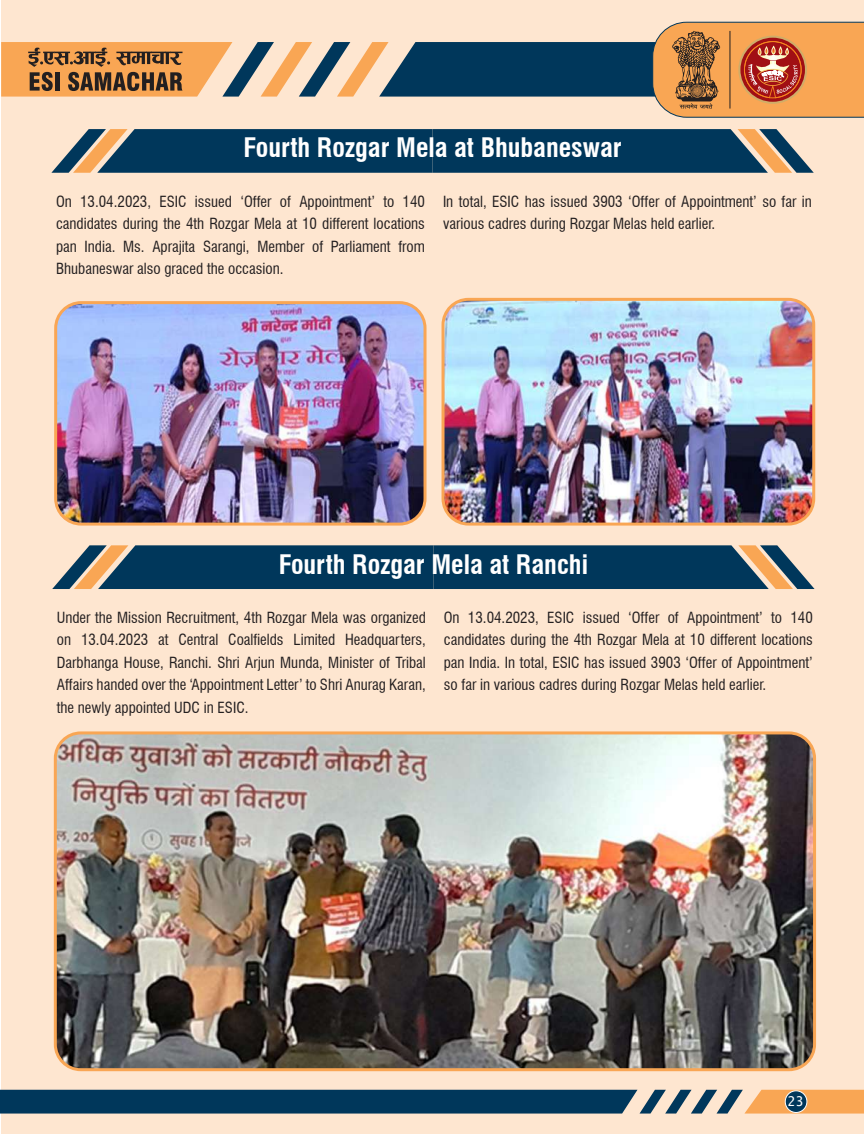
<style>
.page{position:relative;width:864px;height:1134px;background:#fff}
.page>*{position:absolute;margin:0;border:0;box-sizing:border-box;transform-origin:0 0}
.t1{font:700 condensed 26.25px "Swiss 721 BT";color:#fff}
.t2{font:condensed 15px/22.5px "Swiss 721 BT";color:#231f20;text-align:justify}
.t3{font:13.5px "Lucida Console";color:#fff}
</style>
<div class="page">
<div style="left:1px;top:0;width:863px;height:1134px;background:#fee6d0"></div>
<svg style="left:0;top:1090px;width:864px;height:24px"></svg>
<div style="left:785px;top:1091px;width:22px;height:21px;background:#00375b;border-radius:50%"></div>
<div style="left:785px;top:1090px;width:22px;height:23px;border:1px solid #fff;border-radius:50%"></div>
<svg style="left:1px;top:21px;width:863px;height:97px"></svg>
<hr style="left:730px;top:31px;width:1px;height:78px;background:#231f20">
<svg style="left:51px;top:129px;width:763px;height:44px"></svg>
<svg style="left:52px;top:545px;width:763px;height:44px"></svg>
<img style="left:58px;top:305px;width:365px;height:217px">
<div style="left:54px;top:301px;width:373px;height:225px;border:3px solid #f9a654;border-radius:26px"></div>
<img style="left:443px;top:299px;width:371px;height:223px">
<div style="left:442px;top:298px;width:373px;height:228px;border:3px solid #f9a654;border-radius:26px"></div>
<img style="left:55px;top:735px;width:757px;height:335px">
<div style="left:54px;top:731px;width:762px;height:340px;border:3px solid #f9a654;border-radius:26px"></div>
<h1 class="t1" style="left:244px;top:132px;width:380px">Fourth Rozgar Mela at Bhubaneswar</h1>
<p class="t2" style="left:56px;top:190px;width:371px">On 13.04.2023, ESIC issued ‘Offer of Appointment’ to 140 candidates during the 4th Rozgar Mela at 10 different locations pan India. Ms. Aprajita Sarangi, Member of Parliament from Bhubaneswar also graced the occasion.</p>
<p class="t2" style="left:443px;top:190px;width:370px">In total, ESIC has issued 3903 ‘Offer of Appointment’ so far in various cadres during Rozgar Melas held earlier.</p>
<h1 class="t1" style="left:279px;top:549px;width:311px">Fourth Rozgar Mela at Ranchi</h1>
<p class="t2" style="left:57px;top:606px;width:371px">Under the Mission Recruitment, 4th Rozgar Mela was organized on 13.04.2023 at Central Coalfields Limited Headquarters, Darbhanga House, Ranchi. Shri Arjun Munda, Minister of Tribal Affairs handed over the ‘Appointment Letter’ to Shri Anurag Karan, the newly appointed UDC in ESIC.</p>
<p class="t2" style="left:444px;top:606px;width:371px">On 13.04.2023, ESIC issued ‘Offer of Appointment’ to 140 candidates during the 4th Rozgar Mela at 10 different locations pan India. In total, ESIC has issued 3903 ‘Offer of Appointment’ so far in various cadres during Rozgar Melas held earlier.</p>
<p class="t3" style="left:787px;top:1095px;width:18px">23</p>
</div>
